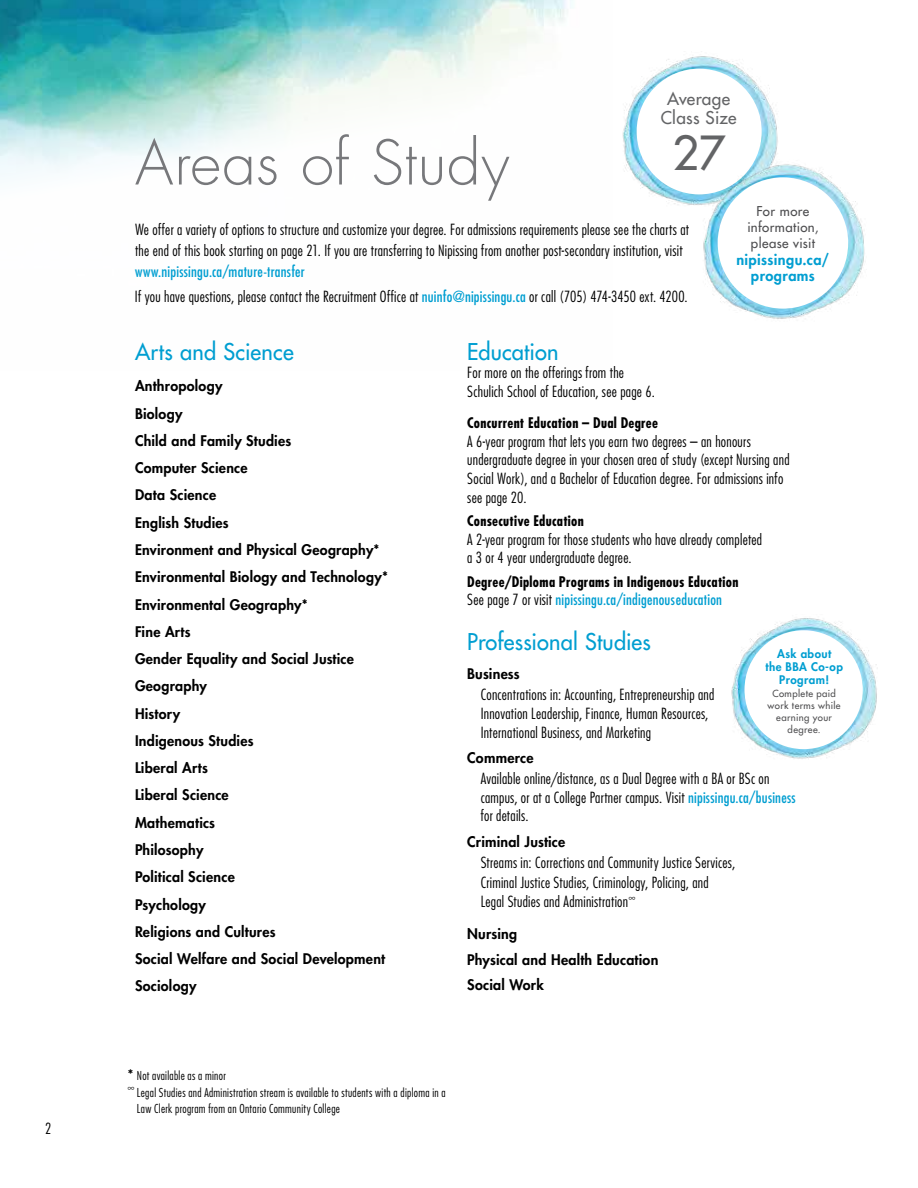
<style>
.page{position:relative;width:918px;height:1188px;background:#fff}
.page>*{position:absolute;margin:0;border:0;box-sizing:border-box;transform-origin:0 0}
.Big_Grey_Head{font:300 60px "Futura Std";letter-spacing:.015em;color:#77787b}
.t1{font:500 45.75px "Futura Std";color:#636466}
.Slightly_Smaller_Tit{font:500 22.5px "Futura Std";letter-spacing:.01em;color:#009ed1}
.t2{font:500 17.1px "Futura Std";letter-spacing:.015em;color:#636466}
.Bullet_list_space_af{font:300 condensed 15px/18.8px "Futura Std";letter-spacing:.015em;color:#000}
.Paragraph_space_afte{font:300 condensed 15px/21px "Futura Std";letter-spacing:.015em;color:#000}
.Degree_Names_New_Sty{font:300 condensed 15px/18.8px "Futura Std";letter-spacing:.015em;color:#000}
.Bullet_list_space_af-2{font:condensed 15px "Futura Std";letter-spacing:.015em;color:#009ed1}
.Bubble_url{font:800 14.55px/15.9px "Futura Std";letter-spacing:.03em;color:#009ed1;text-align:center}
.Degree_Names_New_Sty-2{font:800 14.25px "Futura Std";letter-spacing:.015em;color:#000}
.Bullet_list_space_af-3{font:700 condensed 14.25px "Futura Std";letter-spacing:.02em;color:#000}
.Bubble_larger_text{font:500 13.2px/15.9px "Futura Std";letter-spacing:.03em;color:#4d4d4f;text-align:center}
.Bullet_list_space_af-4{font:300 condensed 12px/16.5px "Futura Std";letter-spacing:.025em;color:#000}
.Bubble_url-2{font:800 11.55px/12.6px "Futura Std";letter-spacing:.035em;color:#009ed1;text-align:center}
.Bubble_larger_text-2{font:500 9.6px/12px "Futura Std";letter-spacing:.04em;color:#4d4d4f;text-align:center}
.Bullet_list_space_af-5{font:500 8.7px "Futura Std";color:#000}
.s1{font-weight:400;color:#009ed1}
.s2{font-weight:300;color:#000}
.s3{font-weight:500;font-stretch:normal;font-size:14.25px}
</style>
<div class="page">
<img style="left:0;top:0;width:573px;height:178px">
<img style="left:622px;top:56px;width:156px;height:149px">
<div style="left:636px;top:68px;width:126px;height:127px;background:#fff;border-radius:50%"></div>
<img style="left:696px;top:160px;width:169px;height:159px">
<div style="left:717px;top:177px;width:132px;height:132px;background:#fff;border-radius:50%"></div>
<img style="left:731px;top:618px;width:146px;height:141px">
<div style="left:744px;top:630px;width:119px;height:119px;background:#fff;border-radius:50%"></div>
<p class="Paragraph_space_afte" style="left:45px;top:1118px;width:8px">2</p>
<p class="t2" style="left:667px;top:88px;width:65px">Average</p>
<p class="t2" style="left:661px;top:107px;width:77px">Class Size</p>
<p class="t1" style="left:672px;top:124px;width:54px">27</p>
<p class="Big_Grey_Head" style="left:135px;top:126px;width:376px">Areas of Study</p>
<p class="Paragraph_space_afte" style="left:135px;top:219px;width:555px">We offer a variety of options to structure and customize your degree. For admissions requirements please see the charts at the end of this book starting on page 21. If you are transferring to Nipissing from another post-secondary institution, visit <span class="s1">www.nipissingu.ca/mature-transfer</span></p>
<p class="Paragraph_space_afte" style="left:135px;top:286px;width:554px">If you have questions, please contact the Recruitment Office at <span class="s1">nuinfo@nipissingu.ca</span> or call (705) 474-3450 ext. 4200.</p>
<p class="Slightly_Smaller_Tit" style="left:135px;top:337px;width:160px">Arts and Science</p>
<p class="Degree_Names_New_Sty-2" style="left:135px;top:377px;width:89px">Anthropology</p>
<p class="Degree_Names_New_Sty-2" style="left:135px;top:404px;width:49px">Biology</p>
<p class="Degree_Names_New_Sty-2" style="left:135px;top:432px;width:158px">Child and Family Studies</p>
<p class="Degree_Names_New_Sty-2" style="left:135px;top:459px;width:114px">Computer Science</p>
<p class="Degree_Names_New_Sty-2" style="left:135px;top:486px;width:83px">Data Science</p>
<p class="Degree_Names_New_Sty-2" style="left:135px;top:513px;width:95px">English Studies</p>
<p class="Degree_Names_New_Sty-2" style="left:135px;top:541px;width:246px">Environment and Physical Geography*</p>
<p class="Degree_Names_New_Sty-2" style="left:135px;top:568px;width:255px">Environmental Biology and Technology*</p>
<p class="Degree_Names_New_Sty-2" style="left:135px;top:595px;width:174px">Environmental Geography*</p>
<p class="Degree_Names_New_Sty-2" style="left:135px;top:623px;width:57px">Fine Arts</p>
<p class="Degree_Names_New_Sty-2" style="left:135px;top:650px;width:220px">Gender Equality and Social Justice</p>
<p class="Degree_Names_New_Sty-2" style="left:135px;top:677px;width:73px">Geography</p>
<p class="Degree_Names_New_Sty-2" style="left:135px;top:704px;width:47px">History</p>
<p class="Degree_Names_New_Sty-2" style="left:135px;top:732px;width:120px">Indigenous Studies</p>
<p class="Degree_Names_New_Sty-2" style="left:135px;top:759px;width:74px">Liberal Arts</p>
<p class="Degree_Names_New_Sty-2" style="left:135px;top:786px;width:95px">Liberal Science</p>
<p class="Degree_Names_New_Sty-2" style="left:135px;top:813px;width:82px">Mathematics</p>
<p class="Degree_Names_New_Sty-2" style="left:135px;top:841px;width:70px">Philosophy</p>
<p class="Degree_Names_New_Sty-2" style="left:135px;top:868px;width:101px">Political Science</p>
<p class="Degree_Names_New_Sty-2" style="left:135px;top:895px;width:72px">Psychology</p>
<p class="Degree_Names_New_Sty-2" style="left:135px;top:923px;width:142px">Religions and Cultures</p>
<p class="Degree_Names_New_Sty-2" style="left:135px;top:950px;width:252px">Social Welfare and Social Development</p>
<p class="Degree_Names_New_Sty-2" style="left:135px;top:977px;width:63px">Sociology</p>
<p class="Bubble_larger_text" style="left:747px;top:203px;width:73px">For more information, please visit</p>
<p class="Bubble_url" style="left:736px;top:252px;width:94px">nipissingu.ca/ programs</p>
<p class="Slightly_Smaller_Tit" style="left:467px;top:337px;width:93px">Education</p>
<p class="Degree_Names_New_Sty" style="left:467px;top:364px;width:189px">For more on the offerings from the<br>Schulich School of Education, see page 6.</p>
<p class="Bullet_list_space_af-3" style="left:467px;top:414px;width:192px">Concurrent Education – Dual Degree</p>
<p class="Bullet_list_space_af" style="left:467px;top:432px;width:324px">A 6-year program that lets you earn two degrees – an honours undergraduate degree in your chosen area of study (except Nursing and Social Work), and a Bachelor of Education degree. For admissions info see page 20.</p>
<p class="Bullet_list_space_af-3" style="left:467px;top:512px;width:118px">Consecutive Education</p>
<p class="Bullet_list_space_af" style="left:467px;top:530px;width:296px">A 2-year program for those students who have already completed a 3 or 4 year undergraduate degree.</p>
<p class="Bullet_list_space_af-3" style="left:467px;top:572px;width:273px">Degree/Diploma Programs in Indigenous Education</p>
<p class="Bullet_list_space_af-2" style="left:467px;top:591px;width:256px"><span class="s2">See page 7 or visit</span> nipissingu.ca/indigenouseducation</p>
<p class="Slightly_Smaller_Tit" style="left:467px;top:627px;width:185px">Professional Studies</p>
<p class="Degree_Names_New_Sty-2" style="left:467px;top:665px;width:54px">Business</p>
<p class="Bullet_list_space_af" style="left:481px;top:685px;width:235px">Concentrations in: Accounting, Entrepreneurship and<br>Innovation Leadership, Finance, Human Resources,<br>International Business, and Marketing</p>
<p class="Degree_Names_New_Sty-2" style="left:467px;top:749px;width:68px">Commerce</p>
<p class="Paragraph_space_afte" style="left:481px;top:769px;width:316px;line-height:18.8px">Available online/distance, as a Dual Degree with a BA or BSc on campus, or at a College Partner campus. Visit <span class="s1">nipissingu.ca/business </span>for details.</p>
<p class="Degree_Names_New_Sty-2" style="left:467px;top:832px;width:100px">Criminal Justice</p>
<p class="Bullet_list_space_af" style="left:481px;top:853px;width:256px;line-height:19.2px">Streams in: Corrections and Community Justice Services,<br>Criminal Justice Studies, Criminology, Policing, and<br>Legal Studies and Administration<sup>∞</sup></p>
<p class="Degree_Names_New_Sty-2" style="left:467px;top:925px;width:51px">Nursing</p>
<p class="Degree_Names_New_Sty-2" style="left:467px;top:950px;width:193px">Physical and Health Education</p>
<p class="Degree_Names_New_Sty-2" style="left:467px;top:976px;width:78px">Social Work</p>
<p class="Bubble_url-2" style="left:765px;top:648px;width:79px">Ask about<br>the BBA Co-op<br>Program!</p>
<p class="Bubble_larger_text-2" style="left:768px;top:688px;width:74px">Complete paid work terms while earning your degree.</p>
<p class="Bullet_list_space_af-4" style="left:127px;top:1068px;width:100px"><span class="s3">*</span> Not available as a minor</p>
<p class="Bullet_list_space_af-5" style="left:127px;top:1082px;width:9px">∞</p>
<p class="Bullet_list_space_af-4" style="left:137px;top:1084px;width:310px">Legal Studies and Administration stream is available to students with a diploma in a<br>Law Clerk program from an Ontario Community College</p>
</div>
